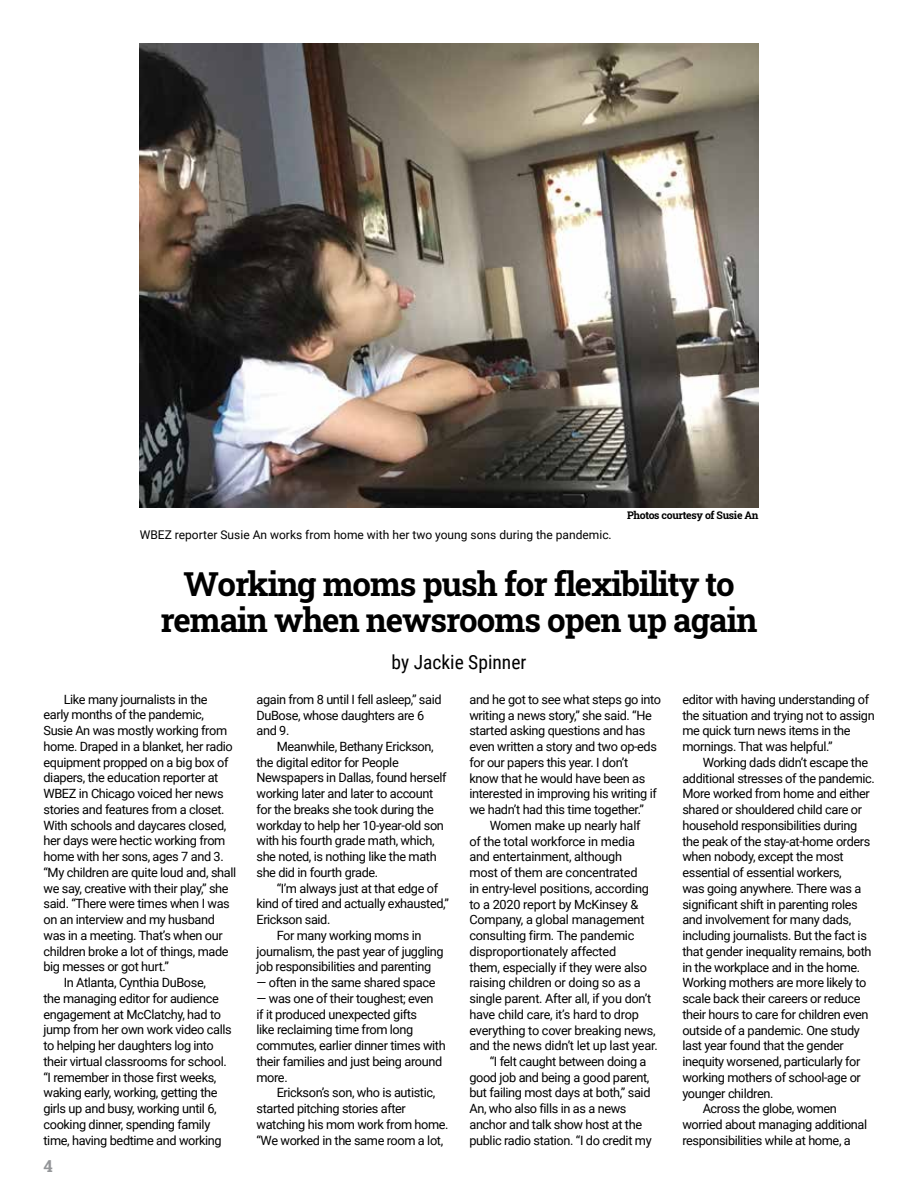
<style>
.page{position:relative;width:918px;height:1188px;background:#fff}
.page>*{position:absolute;margin:0;border:0;box-sizing:border-box;transform-origin:0 0}
.t1{font:33px/36px "Roboto Slab";letter-spacing:-.03em;color:#000;text-align:center}
.t2{font:19.5px "Roboto Condensed";color:#000}
.t3{font:16.5px "Roboto Slab";color:#939598}
.t4{font:12.75px/15.8px "Roboto";letter-spacing:-.03em;color:#000}
.t5{font:12px "Roboto";color:#000}
.t6{font:10.5px "Roboto Slab";letter-spacing:-.03em;color:#000}
</style>
<div class="page">
<img style="left:140px;top:44px;width:619px;height:464px">
<p class="t5" style="left:140px;top:526px;width:473px">WBEZ reporter Susie An works from home with her two young sons during the pandemic.</p>
<p class="t6" style="left:627px;top:508px;width:133px">Photos courtesy of Susie An</p>
<h1 class="t1" style="left:160px;top:565px;width:598px">Working moms push for flexibility to remain when newsrooms open up again</h1>
<h2 class="t2" style="left:392px;top:648px;width:136px">by Jackie Spinner</h2>
<p class="t4" style="left:64px;top:691px;width:145px">Like many journalists in the</p>
<p class="t4" style="left:44px;top:707px;width:162px">early months of the pandemic,</p>
<p class="t4" style="left:44px;top:722px;width:185px">Susie An was mostly working from</p>
<p class="t4" style="left:44px;top:738px;width:191px">home. Draped in a blanket, her radio</p>
<p class="t4" style="left:44px;top:754px;width:186px">equipment propped on a big box of</p>
<p class="t4" style="left:44px;top:770px;width:176px">diapers, the education reporter at</p>
<p class="t4" style="left:44px;top:785px;width:182px">WBEZ in Chicago voiced her news</p>
<p class="t4" style="left:44px;top:801px;width:183px">stories and features from a closet.</p>
<p class="t4" style="left:44px;top:817px;width:184px">With schools and daycares closed,</p>
<p class="t4" style="left:44px;top:833px;width:183px">her days were hectic working from</p>
<p class="t4" style="left:44px;top:848px;width:182px">home with her sons, ages 7 and 3.</p>
<p class="t4" style="left:44px;top:864px;width:194px">“My children are quite loud and, shall</p>
<p class="t4" style="left:44px;top:880px;width:187px">we say, creative with their play,” she</p>
<p class="t4" style="left:44px;top:896px;width:188px">said. “There were times when I was</p>
<p class="t4" style="left:44px;top:911px;width:173px">on an interview and my husband</p>
<p class="t4" style="left:44px;top:927px;width:181px">was in a meeting. That’s when our</p>
<p class="t4" style="left:44px;top:943px;width:187px">children broke a lot of things, made</p>
<p class="t4" style="left:44px;top:958px;width:127px">big messes or got hurt.”</p>
<p class="t4" style="left:64px;top:974px;width:144px">In Atlanta, Cynthia DuBose,</p>
<p class="t4" style="left:44px;top:990px;width:177px">the managing editor for audience</p>
<p class="t4" style="left:44px;top:1006px;width:179px">engagement at McClatchy, had to</p>
<p class="t4" style="left:44px;top:1021px;width:190px">jump from her own work video calls</p>
<p class="t4" style="left:44px;top:1037px;width:172px">to helping her daughters log into</p>
<p class="t4" style="left:44px;top:1053px;width:185px">their virtual classrooms for school.</p>
<p class="t4" style="left:44px;top:1069px;width:174px">“I remember in those first weeks,</p>
<p class="t4" style="left:44px;top:1084px;width:176px">waking early, working, getting the</p>
<p class="t4" style="left:44px;top:1100px;width:175px">girls up and busy, working until 6,</p>
<p class="t4" style="left:44px;top:1116px;width:168px">cooking dinner, spending family</p>
<p class="t4" style="left:44px;top:1132px;width:180px">time, having bedtime and working</p>
<p class="t3" style="left:44px;top:1155px;width:11px">4</p>
<p class="t4" style="left:256px;top:691px;width:187px">again from 8 until I fell asleep,” said<br>DuBose, whose daughters are 6 and 9.</p>
<p class="t4" style="left:256px;top:738px;width:192px;text-indent:20px">Meanwhile, Bethany Erickson, the digital editor for People<br>Newspapers in Dallas, found herself working later and later to account for the breaks she took during the workday to help her 10-year-old son with his fourth grade math, which, she noted, is nothing like the math she did in fourth grade.</p>
<p class="t4" style="left:277px;top:880px;width:163px">“I’m always just at that edge of</p>
<p class="t4" style="left:256px;top:896px;width:194px">kind of tired and actually exhausted,”</p>
<p class="t4" style="left:256px;top:911px;width:76px">Erickson said.</p>
<p class="t4" style="left:277px;top:927px;width:146px">For many working moms in</p>
<p class="t4" style="left:256px;top:943px;width:189px">journalism, the past year of juggling</p>
<p class="t4" style="left:256px;top:959px;width:176px">job responsibilities and parenting</p>
<p class="t4" style="left:256px;top:974px;width:181px">— often in the same shared space</p>
<p class="t4" style="left:256px;top:990px;width:191px">— was one of their toughest; even<br>if it produced unexpected gifts<br>like reclaiming time from long commutes, earlier dinner times with their families and just being around more.</p>
<p class="t4" style="left:256px;top:1085px;width:194px;text-indent:20px">Erickson’s son, who is autistic, started pitching stories after watching his mom work from home. “We worked in the same room a lot,</p>
<p class="t4" style="left:469px;top:691px;width:193px">and he got to see what steps go into</p>
<p class="t4" style="left:469px;top:707px;width:184px">writing a news story,” she said. “He</p>
<p class="t4" style="left:469px;top:722px;width:177px">started asking questions and has</p>
<p class="t4" style="left:469px;top:738px;width:189px">even written a story and two op-eds</p>
<p class="t4" style="left:469px;top:754px;width:160px">for our papers this year. I don’t</p>
<p class="t4" style="left:469px;top:770px;width:178px">know that he would have been as</p>
<p class="t4" style="left:469px;top:785px;width:189px">interested in improving his writing if</p>
<p class="t4" style="left:469px;top:801px;width:176px">we hadn’t had this time together.”</p>
<p class="t4" style="left:490px;top:817px;width:152px">Women make up nearly half</p>
<p class="t4" style="left:469px;top:833px;width:167px">of the total workforce in media</p>
<p class="t4" style="left:469px;top:848px;width:154px">and entertainment, although</p>
<p class="t4" style="left:469px;top:864px;width:170px">most of them are concentrated</p>
<p class="t4" style="left:469px;top:880px;width:181px">in entry-level positions, according</p>
<p class="t4" style="left:469px;top:896px;width:170px">to a 2020 report by McKinsey &amp;</p>
<p class="t4" style="left:469px;top:911px;width:177px">Company, a global management</p>
<p class="t4" style="left:469px;top:927px;width:166px">consulting firm. The pandemic</p>
<p class="t4" style="left:469px;top:943px;width:148px">disproportionately affected</p>
<p class="t4" style="left:469px;top:959px;width:179px">them, especially if they were also</p>
<p class="t4" style="left:469px;top:974px;width:173px">raising children or doing so as a</p>
<p class="t4" style="left:469px;top:990px;width:183px">single parent. After all, if you don’t</p>
<p class="t4" style="left:469px;top:1006px;width:171px">have child care, it’s hard to drop</p>
<p class="t4" style="left:469px;top:1022px;width:188px">everything to cover breaking news,</p>
<p class="t4" style="left:469px;top:1037px;width:190px">and the news didn’t let up last year.</p>
<p class="t4" style="left:490px;top:1053px;width:158px">“I felt caught between doing a</p>
<p class="t4" style="left:469px;top:1069px;width:181px">good job and being a good parent,</p>
<p class="t4" style="left:469px;top:1085px;width:183px">but failing most days at both,” said</p>
<p class="t4" style="left:469px;top:1100px;width:159px">An, who also fills in as a news</p>
<p class="t4" style="left:469px;top:1116px;width:174px">anchor and talk show host at the</p>
<p class="t4" style="left:469px;top:1132px;width:184px">public radio station. “I do credit my</p>
<p class="t4" style="left:682px;top:691px;width:194px">editor with having understanding of the situation and trying not to assign me quick turn news items in the mornings. That was helpful.”</p>
<p class="t4" style="left:703px;top:754px;width:167px">Working dads didn’t escape the</p>
<p class="t4" style="left:682px;top:770px;width:194px">additional stresses of the pandemic.</p>
<p class="t4" style="left:682px;top:786px;width:189px">More worked from home and either</p>
<p class="t4" style="left:682px;top:801px;width:181px">shared or shouldered child care or</p>
<p class="t4" style="left:682px;top:817px;width:176px">household responsibilities during</p>
<p class="t4" style="left:682px;top:833px;width:189px">the peak of the stay-at-home orders</p>
<p class="t4" style="left:682px;top:849px;width:163px">when nobody, except the most</p>
<p class="t4" style="left:682px;top:864px;width:161px">essential of essential workers,</p>
<p class="t4" style="left:682px;top:880px;width:180px">was going anywhere. There was a</p>
<p class="t4" style="left:682px;top:896px;width:177px">significant shift in parenting roles</p>
<p class="t4" style="left:682px;top:911px;width:170px">and involvement for many dads,</p>
<p class="t4" style="left:682px;top:927px;width:186px">including journalists. But the fact is</p>
<p class="t4" style="left:682px;top:943px;width:191px">that gender inequality remains, both</p>
<p class="t4" style="left:682px;top:959px;width:179px">in the workplace and in the home.</p>
<p class="t4" style="left:682px;top:974px;width:185px">Working mothers are more likely to</p>
<p class="t4" style="left:682px;top:990px;width:180px">scale back their careers or reduce</p>
<p class="t4" style="left:682px;top:1006px;width:188px">their hours to care for children even</p>
<p class="t4" style="left:682px;top:1022px;width:179px">outside of a pandemic. One study</p>
<p class="t4" style="left:682px;top:1037px;width:163px">last year found that the gender</p>
<p class="t4" style="left:682px;top:1053px;width:180px">inequity worsened, particularly for</p>
<p class="t4" style="left:682px;top:1069px;width:180px">working mothers of school-age or</p>
<p class="t4" style="left:682px;top:1085px;width:92px">younger children.</p>
<p class="t4" style="left:703px;top:1100px;width:136px">Across the globe, women</p>
<p class="t4" style="left:682px;top:1116px;width:186px">worried about managing additional</p>
<p class="t4" style="left:682px;top:1132px;width:170px">responsibilities while at home, a</p>
</div>
